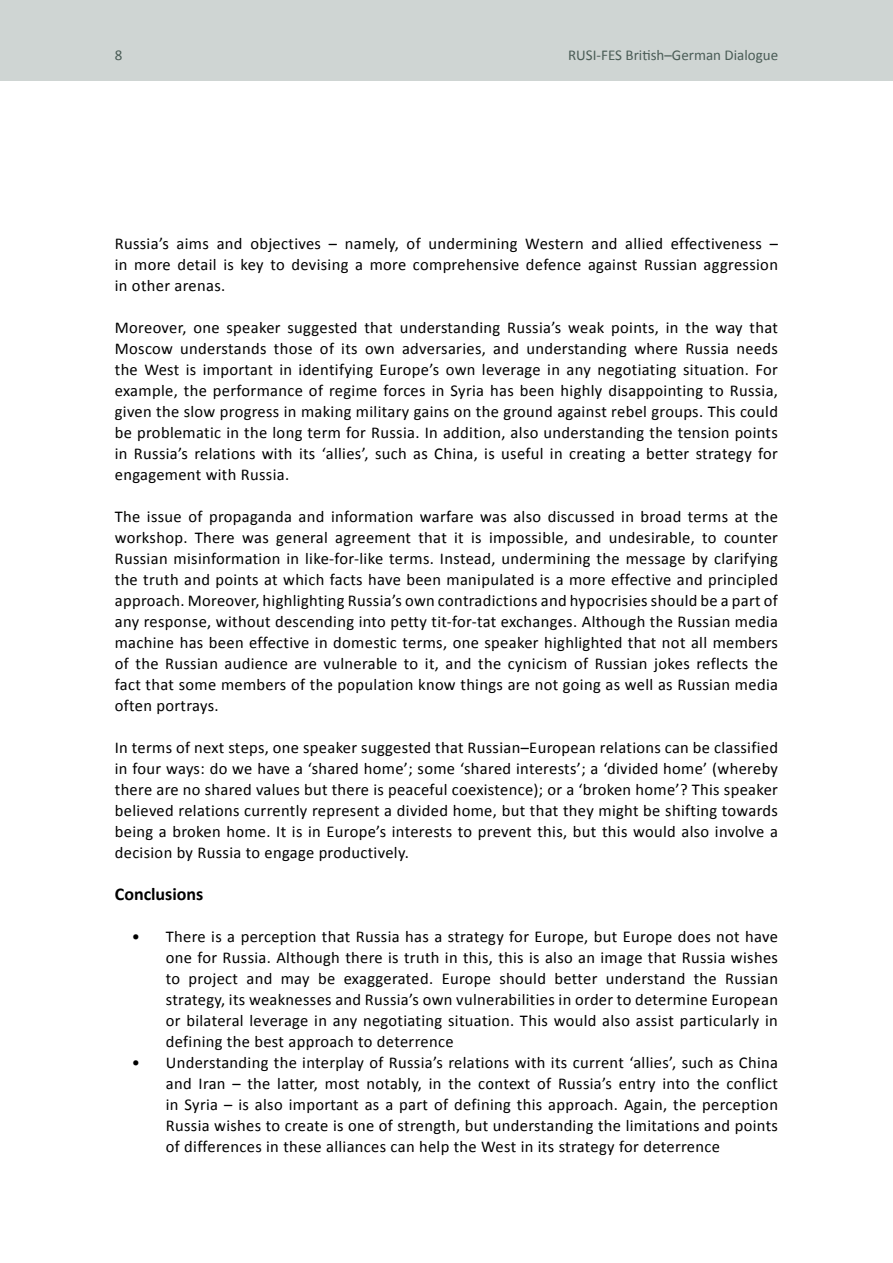
<style>
.page{position:relative;width:893px;height:1263px;background:#fff}
.page>*{position:absolute;margin:0;border:0;box-sizing:border-box;transform-origin:0 0}
.t1{font:700 18px "Calibri";color:#000}
.t2{font:16.5px/21px "Calibri";letter-spacing:.02em;color:#000;text-align:justify}
.t3{font:15px "Calibri";color:#4a5c56}
</style>
<div class="page">
<div style="left:0;top:0;width:893px;height:81px;background:#cfd5d3"></div>
<p class="t3" style="left:115px;top:45px;width:9px">8</p>
<p class="t3" style="left:568px;top:45px;width:211px">RUSI-FES British–German Dialogue</p>
<p class="t2" style="left:115px;top:233px;width:665px">Russia’s aims and objectives – namely, of undermining Western and allied effectiveness – in more detail is key to devising a more comprehensive defence against Russian aggression in other arenas.</p>
<p class="t2" style="left:115px;top:317px;width:665px">Moreover, one speaker suggested that understanding Russia’s weak points, in the way that Moscow understands those of its own adversaries, and understanding where Russia needs the West is important in identifying Europe’s own leverage in any negotiating situation. For example, the performance of regime forces in Syria has been highly disappointing to Russia, given the slow progress in making military gains on the ground against rebel groups. This could be problematic in the long term for Russia. In addition, also understanding the tension points in Russia’s relations with its ‘allies’, such as China, is useful in creating a better strategy for engagement with Russia.</p>
<p class="t2" style="left:115px;top:506px;width:665px">The issue of propaganda and information warfare was also discussed in broad terms at the workshop. There was general agreement that it is impossible, and undesirable, to counter Russian misinformation in like-for-like terms. Instead, undermining the message by clarifying the truth and points at which facts have been manipulated is a more effective and principled approach. Moreover, highlighting Russia’s own contradictions and hypocrisies should be a part of any response, without descending into petty tit-for-tat exchanges. Although the Russian media machine has been effective in domestic terms, one speaker highlighted that not all members of the Russian audience are vulnerable to it, and the cynicism of Russian jokes reflects the fact that some members of the population know things are not going as well as Russian media often portrays.</p>
<p class="t2" style="left:115px;top:737px;width:665px">In terms of next steps, one speaker suggested that Russian–European relations can be classified in four ways: do we have a ‘shared home’; some ‘shared interests’; a ‘divided home’ (whereby there are no shared values but there is peaceful coexistence); or a ‘broken home’? This speaker believed relations currently represent a divided home, but that they might be shifting towards being a broken home. It is in Europe’s interests to prevent this, but this would also involve a decision by Russia to engage productively.</p>
<p class="t1" style="left:115px;top:882px;width:90px">Conclusions</p>
<p class="t2" style="left:166px;top:926px;width:614px;text-indent:-34px">• There is a perception that Russia has a strategy for Europe, but Europe does not have one for Russia. Although there is truth in this, this is also an image that Russia wishes to project and may be exaggerated. Europe should better understand the Russian strategy, its weaknesses and Russia’s own vulnerabilities in order to determine European or bilateral leverage in any negotiating situation. This would also assist particularly in defining the best approach to deterrence</p>
<p class="t2" style="left:166px;top:1052px;width:614px;text-indent:-34px">• Understanding the interplay of Russia’s relations with its current ‘allies’, such as China and Iran – the latter, most notably, in the context of Russia’s entry into the conflict in Syria – is also important as a part of defining this approach. Again, the perception Russia wishes to create is one of strength, but understanding the limitations and points of differences in these alliances can help the West in its strategy for deterrence</p>
</div>
